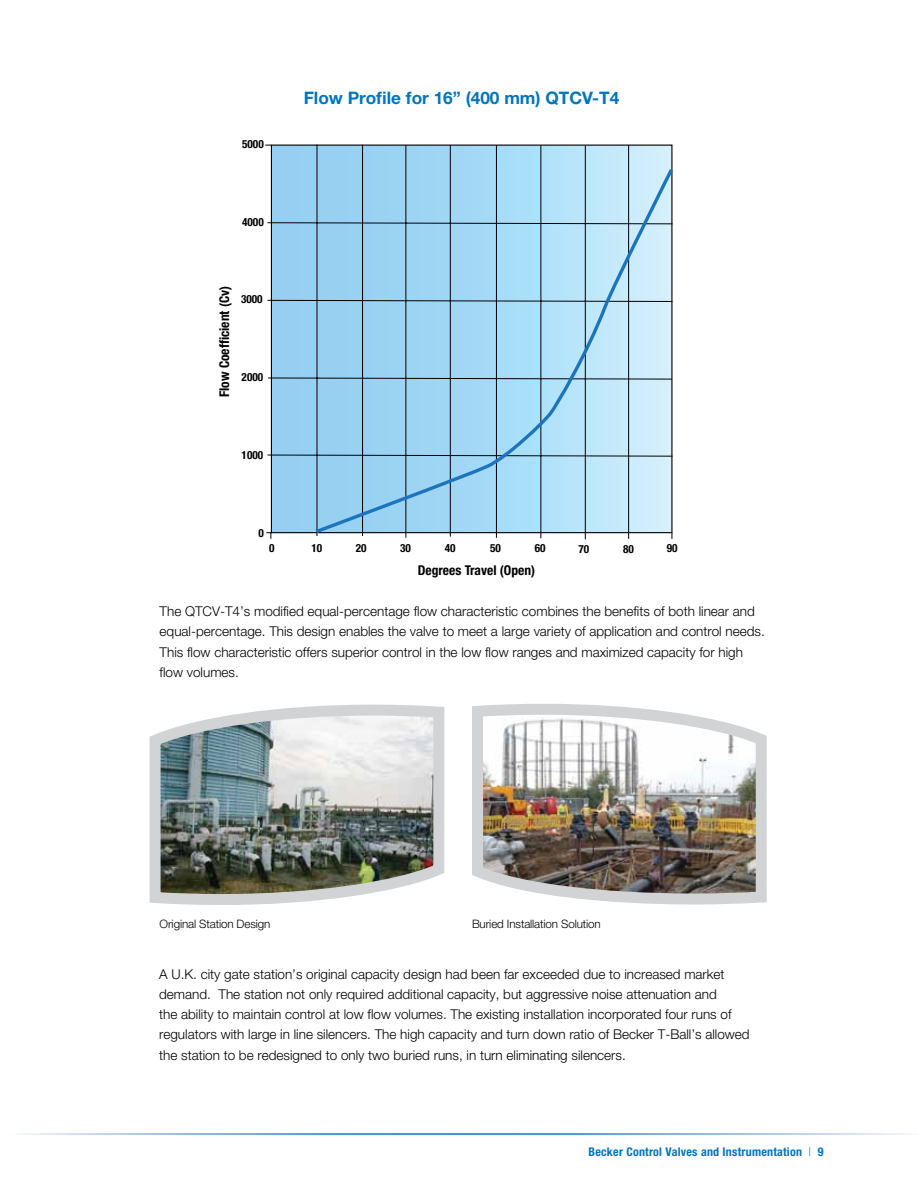
<style>
.page{position:relative;width:918px;height:1188px;background:#fff}
.page>*{position:absolute;margin:0;border:0;box-sizing:border-box;transform-origin:0 0}
.t1{font:700 17.25px "Helvetica Neue LT Std";color:#0075be}
.t2{font:300 13.5px/20.2px "Helvetica Neue LT Std";color:#000}
.t3{font:700 condensed 13.5px "Helvetica Neue LT Std";color:#000}
.t4{font:700 condensed 12px "Helvetica Neue LT Std";letter-spacing:.02em;color:#0075be}
.t5{font:300 11.7px "Helvetica Neue LT Std";letter-spacing:-.01em;color:#000}
.t6{font:700 condensed 11.25px "Helvetica Neue LT Std";color:#000}
.s1{font-weight:300}
</style>
<div class="page">
<svg style="left:267px;top:144px;width:406px;height:396px;background:#9bcae5"></svg>
<svg style="left:266px;top:532px;width:407px;height:7px"></svg>
<svg style="left:313px;top:166px;width:360px;height:369px;background:#a3d2ec"></svg>
<img style="left:472px;top:703px;width:295px;height:202px">
<img style="left:149px;top:704px;width:296px;height:201px">
<p class="t6" style="left:242px;top:137px;width:23px">5000</p>
<p class="t1" style="left:304px;top:87px;width:317px">Flow Profile for 16” (400 mm) QTCV-T4</p>
<p class="t6" style="left:242px;top:215px;width:23px">4000</p>
<p class="t3" style="left:216px;top:397px;width:112px;rotate:-90deg">Flow Coefficient (Cv)</p>
<p class="t6" style="left:241px;top:292px;width:23px">3000</p>
<p class="t6" style="left:242px;top:371px;width:23px">2000</p>
<p class="t6" style="left:242px;top:448px;width:23px">1000</p>
<p class="t6" style="left:259px;top:526px;width:7px">0</p>
<p class="t6" style="left:269px;top:542px;width:7px">0</p>
<p class="t6" style="left:311px;top:542px;width:12px">10</p>
<p class="t6" style="left:356px;top:542px;width:12px">20</p>
<p class="t6" style="left:400px;top:541px;width:12px">30</p>
<p class="t6" style="left:445px;top:541px;width:12px">40</p>
<p class="t6" style="left:490px;top:541px;width:12px">50</p>
<p class="t6" style="left:535px;top:542px;width:12px">60</p>
<p class="t6" style="left:579px;top:542px;width:12px">70</p>
<p class="t6" style="left:623px;top:542px;width:12px">80</p>
<p class="t6" style="left:667px;top:542px;width:12px">90</p>
<p class="t3" style="left:418px;top:562px;width:119px">Degrees Travel (Open)</p>
<p class="t2" style="left:160px;top:601px;width:607px">The QTCV-T4’s modified equal-percentage flow characteristic combines the benefits of both linear and equal-percentage. This design enables the valve to meet a large variety of application and control needs.<br>This flow characteristic offers superior control in the low flow ranges and maximized capacity for high flow volumes.</p>
<p class="t5" style="left:160px;top:916px;width:112px">Original Station Design</p>
<p class="t5" style="left:472px;top:916px;width:130px">Buried Installation Solution</p>
<p class="t2" style="left:159px;top:963px;width:592px">A U.K. city gate station’s original capacity design had been far exceeded due to increased market demand. The station not only required additional capacity, but aggressive noise attenuation and<br>the ability to maintain control at low flow volumes. The existing installation incorporated four runs of regulators with large in line silencers. The high capacity and turn down ratio of Becker T-Ball’s allowed the station to be redesigned to only two buried runs, in turn eliminating silencers.</p>
<p class="t4" style="left:588px;top:1145px;width:237px">Becker Control Valves and Instrumentation <span class="s1">|</span> 9</p>
</div>
